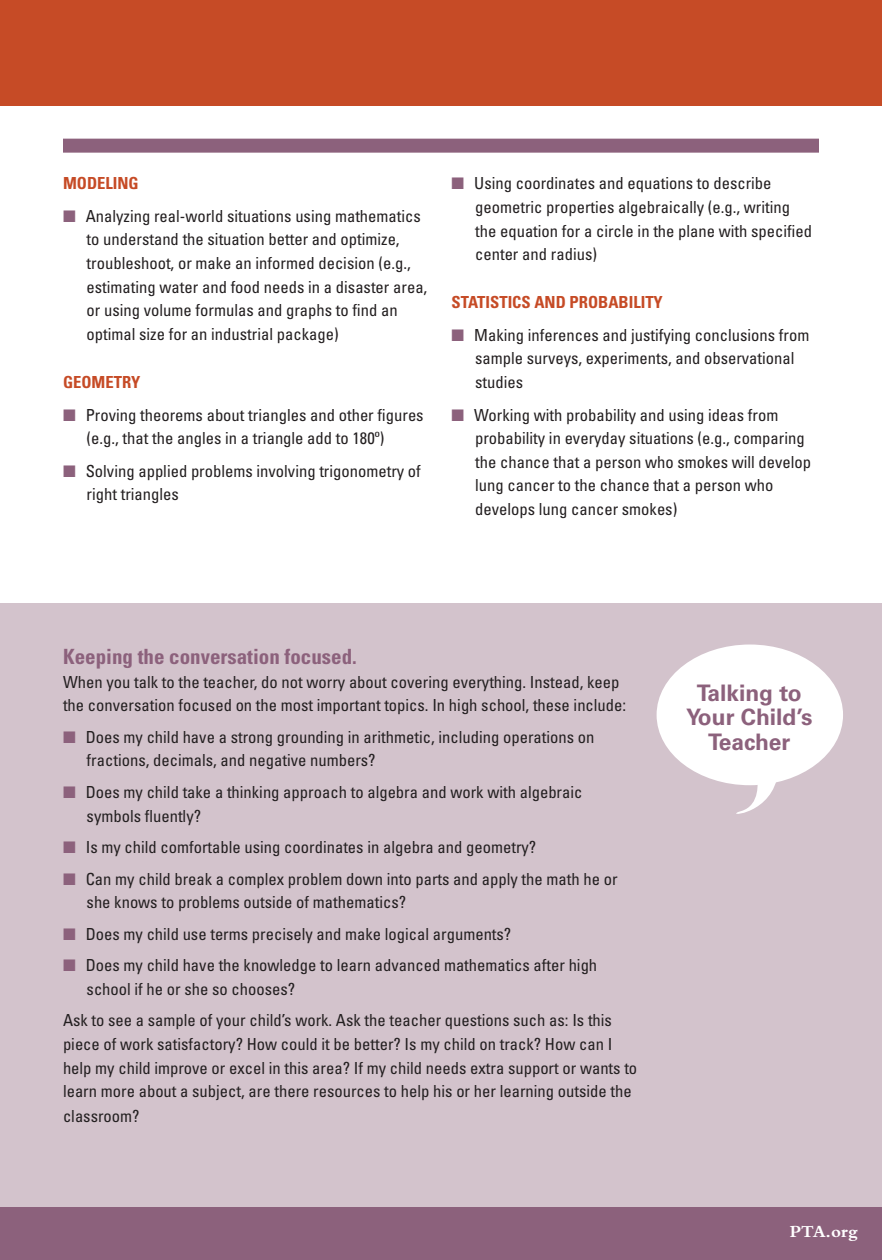
<style>
.page{position:relative;width:882px;height:1260px;background:#fff}
.page>*{position:absolute;margin:0;border:0;box-sizing:border-box;transform-origin:0 0}
.t1{font:700 22.75px/24.5px "Univers LT Std";color:#8c617c;text-align:center}
.t2{font:700 condensed 21px "Univers LT Std";color:#8c617c}
.t3{font:700 17.5px "Bembo Std";color:#fff}
.t4{font:condensed 16.62px/23.6px "Univers LT Std";color:#231f20}
.t5{font:700 condensed 16.62px "Univers LT Std";color:#c64b26}
.s1{color:#8c617c}
</style>
<div class="page">
<div style="left:0;top:603px;width:882px;height:657px;background:#d3c3cc"></div>
<div style="left:0;top:1208px;width:882px;height:52px;background:#8c617c"></div>
<div style="left:0;top:0;width:882px;height:105px;background:#c64b26"></div>
<div style="left:63px;top:139px;width:756px;height:14px;background:#8c617c"></div>
<div style="left:657px;top:645px;width:186px;height:140px;background:#fff;border-radius:50%"></div>
<svg style="left:723px;top:782px;width:54px;height:32px"></svg>
<p class="t5" style="left:63px;top:173px;width:77px">MODELING</p>
<p class="t4" style="left:87px;top:204px;width:342px;text-indent:-24px"><span class="s1">■</span> Analyzing real-world situations using mathematics to understand the situation better and optimize, troubleshoot, or make an informed decision (e.g., estimating water and food needs in a disaster area, or using volume formulas and graphs to find an optimal size for an industrial package)</p>
<p class="t5" style="left:63px;top:372px;width:79px">GEOMETRY</p>
<p class="t4" style="left:87px;top:403px;width:339px;text-indent:-24px"><span class="s1">■</span> Proving theorems about triangles and other figures (e.g., that the angles in a triangle add to 180º)</p>
<p class="t4" style="left:87px;top:459px;width:336px;text-indent:-24px"><span class="s1">■</span> Solving applied problems involving trigonometry of right triangles</p>
<p class="t4" style="left:475px;top:171px;width:339px;text-indent:-24px"><span class="s1">■</span> Using coordinates and equations to describe geometric properties algebraically (e.g., writing the equation for a circle in the plane with specified center and radius)</p>
<p class="t5" style="left:452px;top:292px;width:213px">STATISTICS AND PROBABILITY</p>
<p class="t4" style="left:475px;top:323px;width:336px;text-indent:-24px"><span class="s1">■</span> Making inferences and justifying conclusions from sample surveys, experiments, and observational studies</p>
<p class="t4" style="left:475px;top:403px;width:338px;text-indent:-24px"><span class="s1">■</span> Working with probability and using ideas from probability in everyday situations (e.g., comparing the chance that a person who smokes will develop lung cancer to the chance that a person who develops lung cancer smokes)</p>
<p class="t2" style="left:63px;top:644px;width:295px">Keeping the conversation focused.</p>
<p class="t4" style="left:63px;top:670px;width:565px">When you talk to the teacher, do not worry about covering everything. Instead, keep the conversation focused on the most important topics. In high school, these include:</p>
<p class="t4" style="left:87px;top:725px;width:509px;text-indent:-24px"><span class="s1">■</span> Does my child have a strong grounding in arithmetic, including operations on fractions, decimals, and negative numbers?</p>
<p class="t4" style="left:87px;top:780px;width:497px;text-indent:-24px"><span class="s1">■</span> Does my child take a thinking approach to algebra and work with algebraic symbols fluently?</p>
<p class="t4" style="left:63px;top:835px;width:475px"><span class="s1">■</span> Is my child comfortable using coordinates in algebra and geometry?</p>
<p class="t4" style="left:87px;top:867px;width:532px;text-indent:-24px"><span class="s1">■</span> Can my child break a complex problem down into parts and apply the math he or she knows to problems outside of mathematics?</p>
<p class="t4" style="left:63px;top:922px;width:450px"><span class="s1">■</span> Does my child use terms precisely and make logical arguments?</p>
<p class="t4" style="left:87px;top:953px;width:512px;text-indent:-24px"><span class="s1">■</span> Does my child have the knowledge to learn advanced mathematics after high school if he or she so chooses?</p>
<p class="t4" style="left:63px;top:1008px;width:576px">Ask to see a sample of your child’s work. Ask the teacher questions such as: Is this piece of work satisfactory? How could it be better? Is my child on track? How can I help my child improve or excel in this area? If my child needs extra support or wants to learn more about a subject, are there resources to help his or her learning outside the classroom?</p>
<h1 class="t1" style="left:686px;top:680px;width:128px">Talking to<br>Your Child’s<br>Teacher</h1>
<p class="t3" style="left:790px;top:1222px;width:69px">PTA.org</p>
</div>
